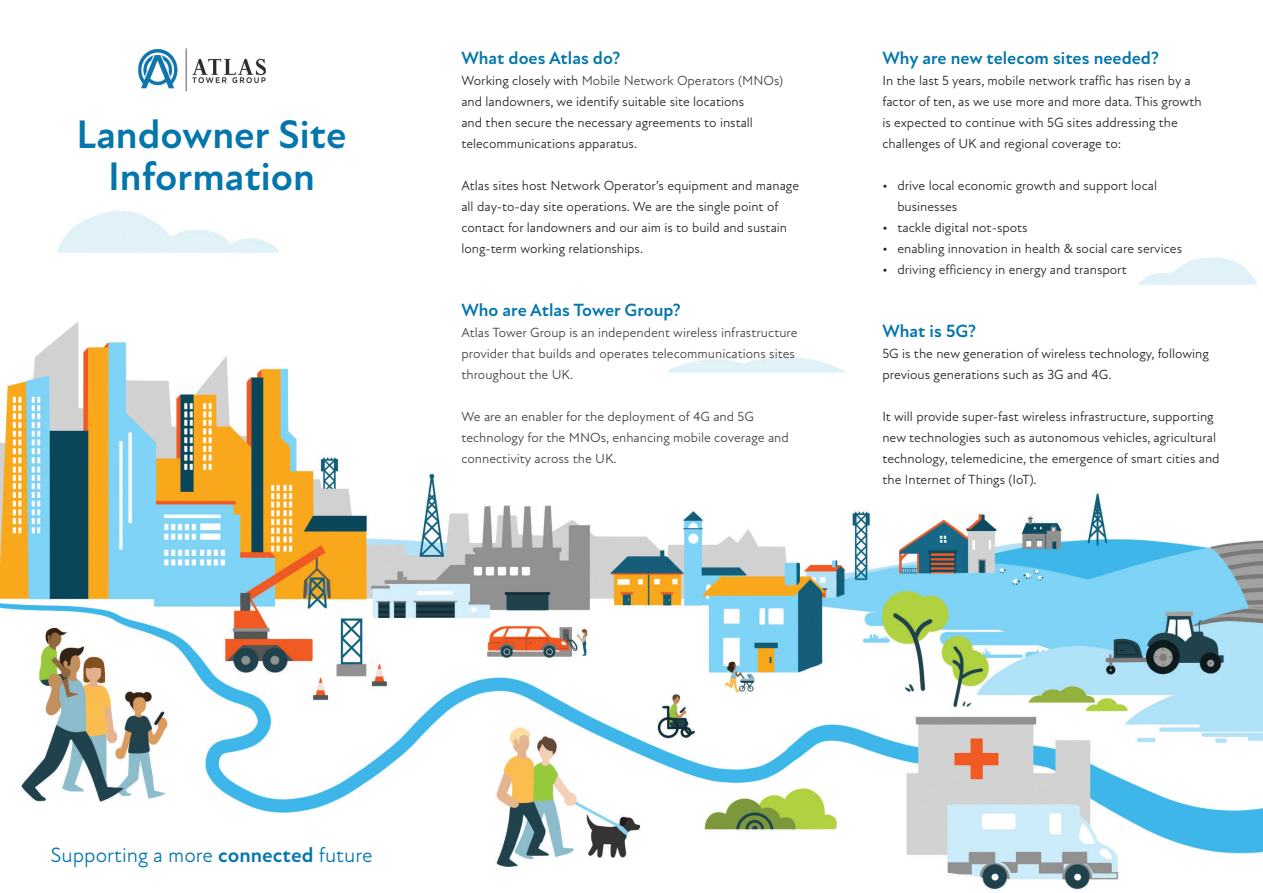
<style>
.page{position:relative;width:1263px;height:893px;background:#fff}
.page>*{position:absolute;margin:0;border:0;box-sizing:border-box;transform-origin:0 0}
.P1{font:700 40.5px/42px "Atten New";color:#0476ab;text-align:center}
.P1-2{font:21px "Atten New";color:#0476ab}
.P1-3{font:700 18px "Atten New";color:#0476ab}
.P1-4{font:13.5px/21px "Atten New";color:#231f20}
.P1-5{font:13.5px/21px "Atten New";color:#3e3e3f}
.s1{color:#3e3e3f}
.s2{font-weight:700}
</style>
<div class="page">
<img style="left:0;top:91px;width:1263px;height:799px">
<img style="left:138px;top:48px;width:128px;height:43px">
<p class="P1" style="left:76px;top:114px;width:272px">Landowner Site<br>Information</p>
<p class="P1-3" style="left:461px;top:47px;width:160px">What does Atlas do?</p>
<p class="P1-4" style="left:461px;top:70px;width:323px">Working closely with <span class="s1">Mobile Network Operators (MNOs) </span>and landowners, we identify suitable site locations<br>and then secure the necessary agreements to install telecommunications apparatus.</p>
<p class="P1-4" style="left:461px;top:175px;width:339px">Atlas sites host Network Operator’s equipment and manage all day-to-day site operations. We are the single point of contact for landowners and our aim is to build and sustain long-term working relationships.</p>
<p class="P1-3" style="left:461px;top:299px;width:221px">Who are Atlas Tower Group?</p>
<p class="P1-5" style="left:461px;top:322px;width:338px">Atlas Tower Group is an independent wireless infrastructure provider that builds and operates telecommunications sites throughout the UK.</p>
<p class="P1-5" style="left:461px;top:406px;width:329px">We are an enabler for the deployment of 4G and 5G technology for the MNOs, enhancing mobile coverage and connectivity across the UK.</p>
<p class="P1-3" style="left:882px;top:47px;width:278px">Why are new telecom sites needed?</p>
<p class="P1-4" style="left:882px;top:70px;width:321px">In the last 5 years, mobile network traffic has risen by a factor of ten, as we use more and more data. This growth is expected to continue with 5G sites addressing the challenges of UK and regional coverage to:</p>
<p class="P1-4" style="left:897px;top:175px;width:261px;text-indent:-15px">• drive local economic growth and support local businesses</p>
<p class="P1-4" style="left:882px;top:217px;width:147px">• tackle digital not-spots</p>
<p class="P1-4" style="left:882px;top:238px;width:301px">• enabling innovation in health &amp; social care services</p>
<p class="P1-4" style="left:882px;top:259px;width:246px">• driving efficiency in energy and transport</p>
<p class="P1-3" style="left:882px;top:320px;width:95px">What is 5G?</p>
<p class="P1-4" style="left:882px;top:343px;width:328px">5G is the new generation of wireless technology, following previous generations such as 3G and 4G.</p>
<p class="P1-4" style="left:882px;top:406px;width:339px">It will provide super-fast wireless infrastructure, supporting new technologies such as autonomous vehicles, agricultural technology, telemedicine, the emergence of smart cities and the Internet of Things (IoT).</p>
<p class="P1-2" style="left:51px;top:842px;width:323px">Supporting a more <span class="s2">connected</span> future</p>
</div>
